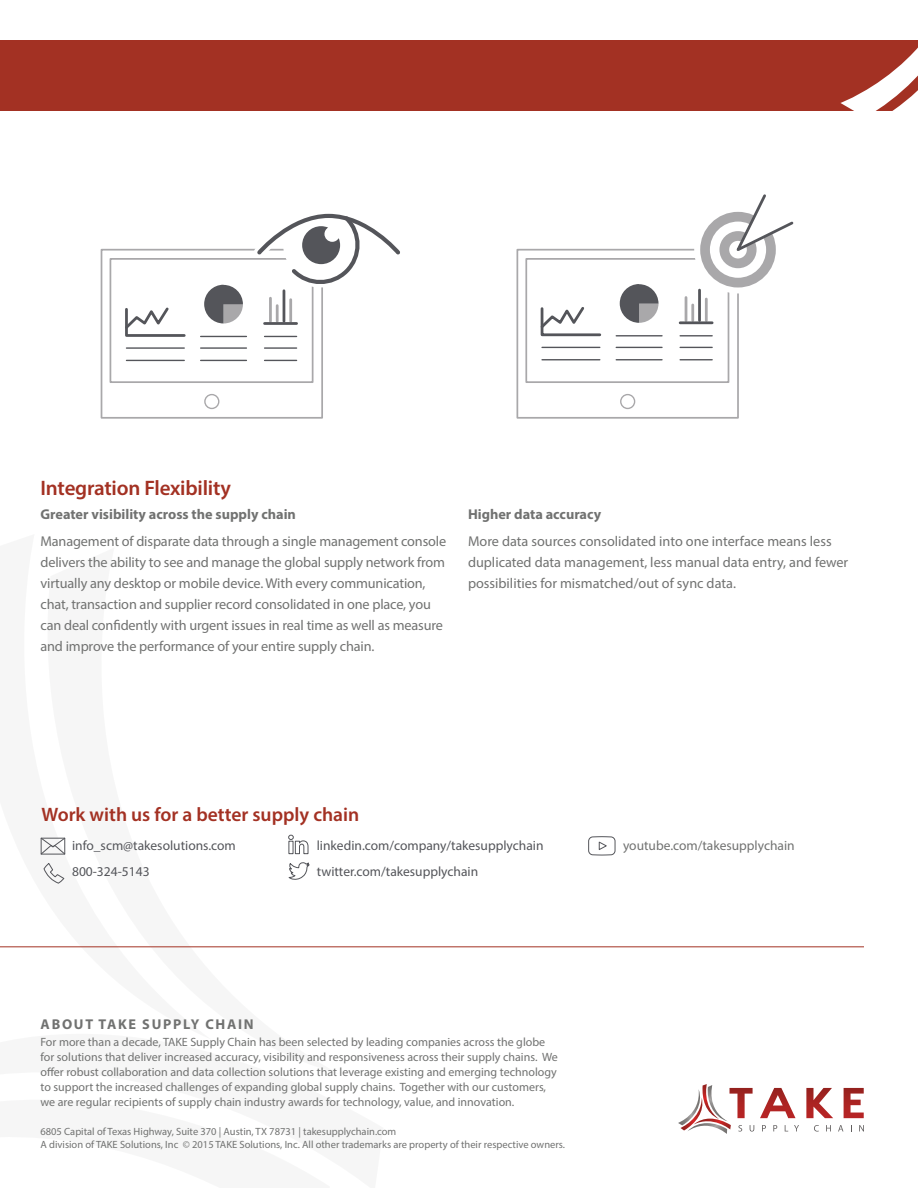
<style>
.page{position:relative;width:918px;height:1188px;background:#fff}
.page>*{position:absolute;margin:0;border:0;box-sizing:border-box;transform-origin:0 0}
.t1{font:600 21px "Myriad Pro";letter-spacing:-.01em;color:#a33123}
.t2{font:600 19.5px "Myriad Pro";color:#a33123}
.t3{font:14.25px/21px "Myriad Pro";letter-spacing:-.01em;color:#717271}
.t4{font:700 14.25px "Myriad Pro";color:#717271}
.t5{font:700 14.25px "Myriad Pro";letter-spacing:.12em;color:#717271}
.t6{font:13.5px "Myriad Pro";color:#54555a}
.t7{font:13.5px "Myriad Pro";color:#717271}
.t8{font:12px/15px "Myriad Pro";color:#717271}
.t9{font:10.5px "Myriad Pro";color:#717271}
</style>
<div class="page">
<svg style="left:678px;top:1084px;width:186px;height:50px"></svg>
<hr style="left:0;top:946px;width:864px;height:1px;background:#a33123">
<svg style="left:40px;top:838px;width:25px;height:17px"></svg>
<svg style="left:43px;top:863px;width:22px;height:21px"></svg>
<svg style="left:288px;top:835px;width:21px;height:19px"></svg>
<svg style="left:288px;top:862px;width:22px;height:18px"></svg>
<svg style="left:588px;top:836px;width:28px;height:20px"></svg>
<div style="left:101px;top:249px;width:222px;height:170px;border:2px solid #a9a8aa"></div>
<div style="left:110px;top:258px;width:204px;height:125px;border:2px solid #a9a8aa"></div>
<div style="left:204px;top:394px;width:15px;height:15px;border:1px solid #a9a8aa;border-radius:50%"></div>
<svg style="left:125px;top:307px;width:61px;height:30px"></svg>
<hr style="left:265px;top:322px;width:32px;height:3px;background:#54555a">
<hr style="left:126px;top:347px;width:58px;height:2px;background:#54555a">
<hr style="left:126px;top:360px;width:58px;height:1px;background:#54555a">
<hr style="left:201px;top:336px;width:45px;height:1px;background:#54555a">
<hr style="left:201px;top:347px;width:45px;height:2px;background:#54555a">
<hr style="left:201px;top:360px;width:45px;height:1px;background:#54555a">
<hr style="left:265px;top:336px;width:32px;height:1px;background:#54555a">
<hr style="left:265px;top:347px;width:32px;height:2px;background:#54555a">
<hr style="left:265px;top:360px;width:32px;height:1px;background:#54555a">
<svg style="left:204px;top:213px;width:196px;height:110px"></svg>
<div style="left:517px;top:249px;width:222px;height:170px;border:2px solid #a9a8aa"></div>
<div style="left:525px;top:258px;width:204px;height:125px;border:2px solid #a9a8aa"></div>
<div style="left:620px;top:394px;width:15px;height:15px;border:1px solid #a9a8aa;border-radius:50%"></div>
<svg style="left:699px;top:211px;width:78px;height:78px"></svg>
<div style="left:694px;top:206px;width:88px;height:87px;border:10px solid #fff;border-radius:50%"></div>
<svg style="left:705px;top:217px;width:66px;height:66px"></svg>
<div style="left:700px;top:212px;width:76px;height:76px;border:10px solid #a9a8aa;border-radius:50%"></div>
<div style="left:719px;top:231px;width:38px;height:37px;border:10px solid #a9a8aa;border-radius:50%"></div>
<svg style="left:732px;top:194px;width:62px;height:62px"></svg>
<svg style="left:540px;top:307px;width:62px;height:30px"></svg>
<hr style="left:685px;top:298px;width:2px;height:23px;background:#a9a8aa">
<hr style="left:691px;top:305px;width:3px;height:16px;background:#a9a8aa">
<hr style="left:698px;top:290px;width:3px;height:31px;background:#54555a">
<hr style="left:705px;top:299px;width:3px;height:22px;background:#a9a8aa">
<hr style="left:680px;top:321px;width:32px;height:3px;background:#54555a">
<svg style="left:620px;top:284px;width:39px;height:39px"></svg>
<hr style="left:542px;top:347px;width:58px;height:1px;background:#54555a">
<hr style="left:542px;top:359px;width:58px;height:1px;background:#54555a">
<hr style="left:616px;top:335px;width:46px;height:1px;background:#54555a">
<hr style="left:616px;top:347px;width:46px;height:1px;background:#54555a">
<hr style="left:616px;top:359px;width:46px;height:1px;background:#54555a">
<hr style="left:680px;top:335px;width:32px;height:1px;background:#54555a">
<hr style="left:680px;top:347px;width:32px;height:1px;background:#54555a">
<hr style="left:680px;top:359px;width:32px;height:1px;background:#54555a">
<div style="left:0;top:40px;width:918px;height:71px;background:#a33123"></div>
<svg style="left:840px;top:47px;width:78px;height:64px"></svg>
<p class="t1" style="left:40px;top:474px;width:192px">Integration Flexibility</p>
<p class="t4" style="left:40px;top:505px;width:257px">Greater visibility across the supply chain</p>
<p class="t3" style="left:40px;top:530px;width:407px">Management of disparate data through a single management console delivers the ability to see and manage the global supply network from virtually any desktop or mobile device. With every communication, chat, transaction and supplier record consolidated in one place, you can deal confidently with urgent issues in real time as well as measure and improve the performance of your entire supply chain.</p>
<p class="t4" style="left:468px;top:505px;width:135px">Higher data accuracy</p>
<p class="t3" style="left:468px;top:530px;width:382px">More data sources consolidated into one interface means less duplicated data management, less manual data entry, and fewer possibilities for mismatched/out of sync data.</p>
<p class="t2" style="left:41px;top:802px;width:319px">Work with us for a better supply chain</p>
<p class="t6" style="left:72px;top:837px;width:165px">info_scm@takesolutions.com</p>
<p class="t6" style="left:72px;top:863px;width:79px">800-324-5143</p>
<p class="t6" style="left:317px;top:837px;width:228px">linkedin.com/company/takesupplychain</p>
<p class="t6" style="left:317px;top:863px;width:163px">twitter.com/takesupplychain</p>
<p class="t5" style="left:41px;top:1015px;width:215px">ABOUT TAKE SUPPLY CHAIN</p>
<p class="t8" style="left:40px;top:1034px;width:519px">For more than a decade, TAKE Supply Chain has been selected by leading companies across the globe for solutions that deliver increased accuracy, visibility and responsiveness across their supply chains. We offer robust collaboration and data collection solutions that leverage existing and emerging technology to support the increased challenges of expanding global supply chains. Together with our customers, we are regular recipients of supply chain industry awards for technology, value, and innovation.</p>
<p class="t9" style="left:40px;top:1125px;width:357px">6805 Capital of Texas Highway, Suite 370 | Austin, TX 78731 | takesupplychain.com</p>
<p class="t9" style="left:40px;top:1138px;width:526px">A division of TAKE Solutions, Inc © 2015 TAKE Solutions, Inc. All other trademarks are property of their respective owners.</p>
<p class="t7" style="left:623px;top:837px;width:173px">youtube.com/takesupplychain</p>
</div>
